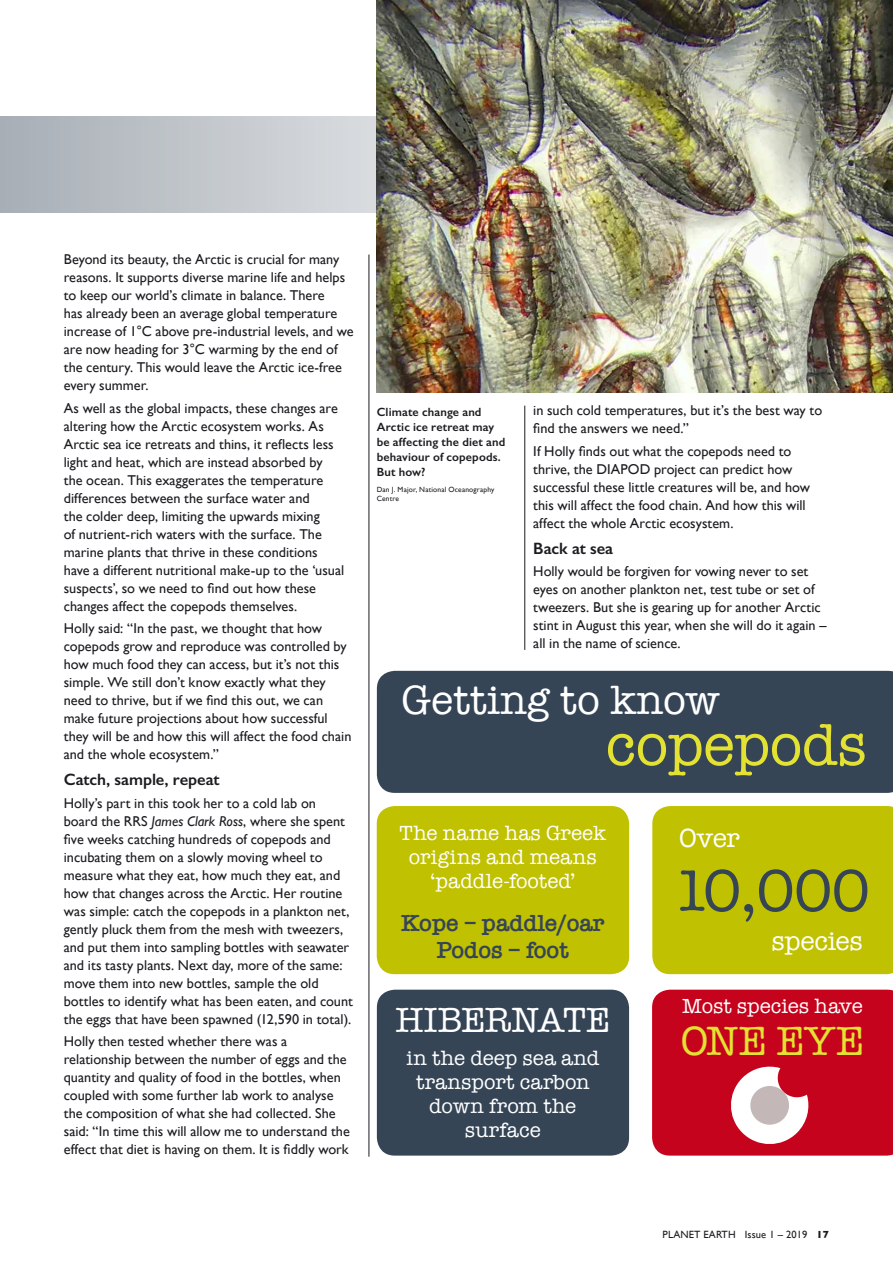
<style>
.page{position:relative;width:893px;height:1263px;background:#fff}
.page>*{position:absolute;margin:0;border:0;box-sizing:border-box;transform-origin:0 0}
.news_headline{font:60px "American Typewriter";letter-spacing:-.01em;color:#e3e132}
.news_headline-2{font:60px "American Typewriter";color:#364556}
.news_headline-3{font:42px "American Typewriter";color:#fff}
.body_copy{font:42px "American Typewriter";color:#e3e132}
.body_copy-2{font:36px "American Typewriter";letter-spacing:-.01em;color:#fff}
.body_copy-3{font:27px "American Typewriter";letter-spacing:-.01em;color:#fff}
.news_headline-4{font:600 24px "American Typewriter";letter-spacing:-.01em;color:#364556}
.body_copy-4{font:21px/24px "American Typewriter";color:#fff;text-align:center}
.Sub_head{font:600 16.5px "Gill Sans";letter-spacing:-.005em;color:#1b1c20}
.body_copy-5{font:14.25px/18px "Gill Sans";color:#1b1c20}
.t1{font:600 12px/15px "Gill Sans";letter-spacing:.01em;color:#1b1c20}
.t2{font:10.5px "Gill Sans";letter-spacing:.01em;color:#1b1c20}
.credit{font:7.5px/9px "Gill Sans";letter-spacing:.02em;color:#1b1c20}
.s1{font-style:italic}
.s2{font-weight:700}
</style>
<div class="page">
<div style="left:652px;top:806px;width:241px;height:168px;background:#c0c100"></div>
<div style="left:377px;top:990px;width:252px;height:165px;background:#364556;border-radius:18px"></div>
<svg style="left:0;top:116px;width:377px;height:97px;background:#c0c4ca"></svg>
<div style="left:377px;top:806px;width:252px;height:168px;background:#c0c100;border-radius:18px"></div>
<div style="left:377px;top:671px;width:516px;height:122px;background:#364556"></div>
<svg style="left:652px;top:990px;width:241px;height:165px;background:#ca1c32"></svg>
<img style="left:377px;top:0;width:516px;height:393px">
<hr style="left:524px;top:406px;width:1px;height:244px;background:#1b1c20">
<hr style="left:369px;top:255px;width:1px;height:902px;background:#1b1c20">
<p class="body_copy-5" style="left:64px;top:250px;width:291px">Beyond its beauty, the Arctic is crucial for many reasons. It supports diverse marine life and helps to keep our world’s climate in balance. There<br>has already been an average global temperature increase of 1°C above pre-industrial levels, and we are now heading for 3°C warming by the end of the century. This would leave the Arctic ice-free every summer.</p>
<p class="body_copy-5" style="left:64px;top:399px;width:282px">As well as the global impacts, these changes are altering how the Arctic ecosystem works. As Arctic sea ice retreats and thins, it reflects less light and heat, which are instead absorbed by the ocean. This exaggerates the temperature differences between the surface water and<br>the colder deep, limiting the upwards mixing<br>of nutrient-rich waters with the surface. The marine plants that thrive in these conditions have a different nutritional make-up to the ‘usual suspects’, so we need to find out how these changes affect the copepods themselves.</p>
<p class="body_copy-5" style="left:64px;top:619px;width:289px">Holly said: “In the past, we thought that how copepods grow and reproduce was controlled by how much food they can access, but it’s not this simple. We still don’t know exactly what they need to thrive, but if we find this out, we can make future projections about how successful they will be and how this will affect the food chain and the whole ecosystem.”</p>
<p class="Sub_head" style="left:64px;top:770px;width:157px">Catch, sample, repeat</p>
<p class="body_copy-5" style="left:64px;top:794px;width:291px">Holly’s part in this took her to a cold lab on board the RRS <span class="s1">James Clark Ross</span>, where she spent five weeks catching hundreds of copepods and incubating them on a slowly moving wheel to measure what they eat, how much they eat, and how that changes across the Arctic. Her routine was simple: catch the copepods in a plankton net, gently pluck them from the mesh with tweezers, and put them into sampling bottles with seawater and its tasty plants. Next day, more of the same: move them into new bottles, sample the old bottles to identify what has been eaten, and count the eggs that have been spawned (12,590 in total).</p>
<p class="body_copy-5" style="left:64px;top:1032px;width:288px">Holly then tested whether there was a relationship between the number of eggs and the quantity and quality of food in the bottles, when coupled with some further lab work to analyse the composition of what she had collected. She said: “In time this will allow me to understand the effect that diet is having on them. It is fiddly work</p>
<p class="t1" style="left:377px;top:404px;width:130px">Climate change and<br>Arctic ice retreat may be affecting the diet and behaviour of copepods.<br>But how?</p>
<p class="credit" style="left:377px;top:485px;width:119px">Dan J. Major, National Oceanography<br>Centre</p>
<p class="body_copy-5" style="left:533px;top:401px;width:290px">in such cold temperatures, but it’s the best way to find the answers we need.”</p>
<p class="body_copy-5" style="left:533px;top:442px;width:278px">If Holly finds out what the copepods need to thrive, the DIAPOD project can predict how successful these little creatures will be, and how this will affect the food chain. And how this will affect the whole Arctic ecosystem.</p>
<p class="Sub_head" style="left:533px;top:539px;width:82px">Back at sea</p>
<p class="body_copy-5" style="left:533px;top:562px;width:295px">Holly would be forgiven for vowing never to set eyes on another plankton net, test tube or set of tweezers. But she is gearing up for another Arctic stint in August this year, when she will do it again – all in the name of science.</p>
<p class="news_headline-3" style="left:401px;top:668px;width:319px">Getting to know</p>
<p class="news_headline" style="left:606px;top:699px;width:263px">copepods</p>
<p class="body_copy-4" style="left:400px;top:821px;width:208px">The name has Greek origins and means ‘paddle-footed’</p>
<p class="news_headline-4" style="left:401px;top:905px;width:205px">Kope – paddle/oar</p>
<p class="news_headline-4" style="left:437px;top:932px;width:134px">Podos – foot</p>
<p class="body_copy-2" style="left:395px;top:993px;width:216px">HIBERNATE</p>
<p class="body_copy-4" style="left:406px;top:1045px;width:195px">in the deep sea and transport carbon down from the surface</p>
<p class="body_copy-3" style="left:679px;top:817px;width:62px">Over</p>
<p class="news_headline-2" style="left:673px;top:845px;width:199px">10,000</p>
<p class="body_copy-3" style="left:771px;top:921px;width:93px">species</p>
<p class="body_copy-4" style="left:682px;top:993px;width:182px">Most species have</p>
<p class="body_copy" style="left:681px;top:1009px;width:185px">ONE EYE</p>
<p class="t2" style="left:663px;top:1228px;width:168px">PLANET EARTH Issue 1 – 2019 <span class="s2">17</span></p>
</div>
